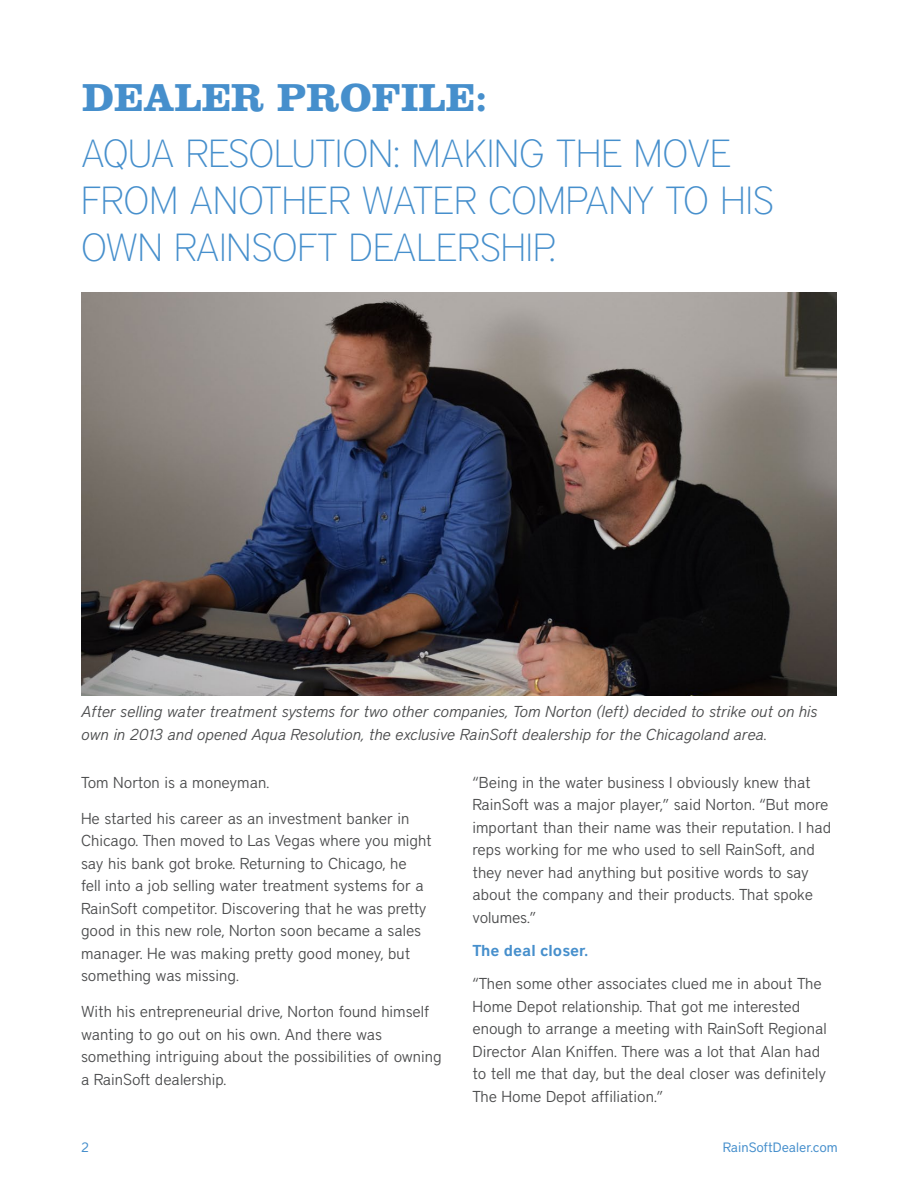
<style>
.page{position:relative;width:918px;height:1188px;background:#fff}
.page>*{position:absolute;margin:0;border:0;box-sizing:border-box;transform-origin:0 0}
.t1{font:700 40.5px "Clarendon";color:#468fcc}
.t2{font:100 39px/46.8px "District";color:#468fcc}
.t3{font:300 15.75px/22.5px "District";color:#4b4c4d}
.t4{font:italic 300 15.75px/22.5px "District";color:#4b4c4d}
.t5{font:15.75px "District Demi";color:#468fcc}
.t6{font:13.5px "District";color:#468fcc}
</style>
<div class="page">
<img style="left:81px;top:293px;width:756px;height:402px">
<p class="t1" style="left:83px;top:73px;width:406px">DEALER PROFILE:</p>
<p class="t2" style="left:81px;top:130px;width:694px">AQUA RESOLUTION: MAKING THE MOVE<br>FROM ANOTHER WATER COMPANY TO HIS<br>OWN RAINSOFT DEALERSHIP.</p>
<p class="t4" style="left:81px;top:700px;width:738px">After selling water treatment systems for two other companies, Tom Norton (left) decided to strike out on his own in 2013 and opened Aqua Resolution, the exclusive RainSoft dealership for the Chicagoland area.</p>
<p class="t3" style="left:81px;top:771px;width:190px">Tom Norton is a moneyman.</p>
<p class="t3" style="left:81px;top:807px;width:352px">He started his career as an investment banker in Chicago. Then moved to Las Vegas where you might say his bank got broke. Returning to Chicago, he<br>fell into a job selling water treatment systems for a RainSoft competitor. Discovering that he was pretty good in this new role, Norton soon became a sales manager. He was making pretty good money, but something was missing.</p>
<p class="t3" style="left:81px;top:1000px;width:362px">With his entrepreneurial drive, Norton found himself wanting to go out on his own. And there was something intriguing about the possibilities of owning a RainSoft dealership.</p>
<p class="t3" style="left:472px;top:771px;width:360px">“Being in the water business I obviously knew that RainSoft was a major player,” said Norton. “But more important than their name was their reputation. I had reps working for me who used to sell RainSoft, and they never had anything but positive words to say about the company and their products. That spoke volumes.”</p>
<p class="t5" style="left:472px;top:941px;width:117px">The deal closer.</p>
<p class="t3" style="left:472px;top:972px;width:356px">“Then some other associates clued me in about The Home Depot relationship. That got me interested enough to arrange a meeting with RainSoft Regional Director Alan Kniffen. There was a lot that Alan had to tell me that day, but the deal closer was definitely The Home Depot affiliation.”</p>
<p class="t6" style="left:81px;top:1139px;width:9px">2</p>
<p class="t6" style="left:723px;top:1139px;width:116px">RainSoftDealer.com</p>
</div>
